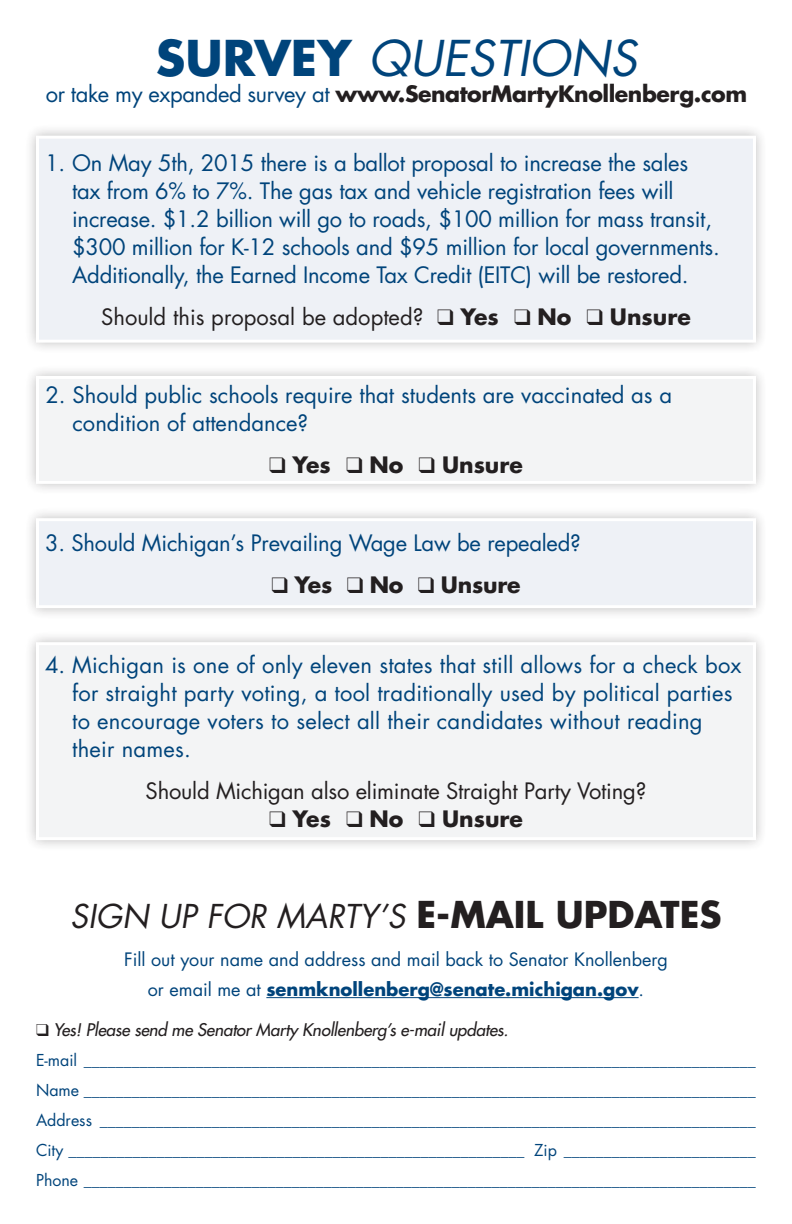
<style>
.page{position:relative;width:792px;height:1224px;background:#fff}
.page>*{position:absolute;margin:0;border:0;box-sizing:border-box;transform-origin:0 0}
.t1{font:italic 48px "Futura";color:#00447b}
.t2{font:italic 32px "Futura";color:#231f20}
.t3{font:22px/28px "Futura";letter-spacing:-.01em;color:#00447b}
.t4{font:22px/28px "Futura";letter-spacing:.01em;color:#00447b}
.t5{font:22px "Futura";letter-spacing:-.01em;color:#231f20}
.t6{font:700 22px "Futura";letter-spacing:-.02em;color:#231f20}
.t7{font:700 22px "Futura";color:#231f20}
.t8{font:18px/30px "Futura";color:#00447b;text-align:center}
.t9{font:italic 17px "Futura";letter-spacing:-.01em;color:#231f20}
.t10{font:16px/30px "Futura";color:#00447b}
.s1{font-weight:700;font-style:normal}
.s2{font-weight:400;color:#00447b}
.s3{font-weight:700}
.s4{font-weight:700;font-style:normal;font-size:36px}
</style>
<div class="page">
<hr style="left:266px;top:997px;width:373px;height:1px;background:#00447b">
<div style="left:24px;top:124px;width:744px;height:231px;background:#231f20;opacity:.35"></div>
<div style="left:36px;top:136px;width:720px;height:207px;background:#ebeff5;border:3px solid #fff"></div>
<div style="left:24px;top:506px;width:744px;height:115px;background:#231f20;opacity:.35"></div>
<div style="left:36px;top:518px;width:720px;height:90px;background:#ebeff5;border:3px solid #fff"></div>
<div style="left:24px;top:364px;width:744px;height:132px;background:#231f20;opacity:.35"></div>
<div style="left:36px;top:376px;width:720px;height:108px;background:#f2f3f4;border:3px solid #fff"></div>
<div style="left:24px;top:630px;width:744px;height:223px;background:#231f20;opacity:.35"></div>
<div style="left:36px;top:642px;width:720px;height:198px;background:#f2f3f4;border:3px solid #fff"></div>
<p class="t1" style="left:156px;top:28px;width:483px"><span class="s1">SURVEY</span> QUESTIONS</p>
<p class="t6" style="left:46px;top:80px;width:703px"><span class="s2">or take my expanded survey at</span> www.SenatorMartyKnollenberg.com</p>
<p class="t3" style="left:72px;top:149px;width:649px;text-indent:-27px">1. On May 5th, 2015 there is a ballot proposal to increase the sales tax from 6% to 7%. The gas tax and vehicle registration fees will increase. $1.2 billion will go to roads, $100 million for mass transit, $300 million for K-12 schools and $95 million for local governments.<br>Additionally, the Earned Income Tax Credit (EITC) will be restored.</p>
<p class="t5" style="left:101px;top:303px;width:591px">Should this proposal be adopted? ❑ <span class="s3">Yes</span> ❑ <span class="s3">No</span> ❑ <span class="s3">Unsure</span></p>
<p class="t3" style="left:73px;top:382px;width:601px;text-indent:-27px">2. Should public schools require that students are vaccinated as a condition of attendance?</p>
<p class="t7" style="left:269px;top:451px;width:255px">❑ Yes ❑ No ❑ Unsure</p>
<p class="t3" style="left:45px;top:529px;width:537px">3. Should Michigan’s Prevailing Wage Law be repealed?</p>
<p class="t6" style="left:271px;top:570px;width:251px">❑ Yes ❑ No ❑ Unsure</p>
<p class="t4" style="left:72px;top:651px;width:671px;text-indent:-27px">4. Michigan is one of only eleven states that still allows for a check box for straight party voting, a tool traditionally used by political parties to encourage voters to select all their candidates without reading their names.</p>
<p class="t5" style="left:146px;top:777px;width:502px">Should Michigan also eliminate Straight Party Voting?</p>
<p class="t7" style="left:269px;top:804px;width:255px">❑ Yes ❑ No ❑ Unsure</p>
<p class="t2" style="left:70px;top:896px;width:653px">SIGN UP FOR MARTY’S <span class="s4">E-MAIL UPDATES</span></p>
<p class="t8" style="left:124px;top:944px;width:545px">Fill out your name and address and mail back to Senator Knollenberg or email me at <span class="s3">senmknollenberg@senate.michigan.gov</span>.</p>
<p class="t9" style="left:36px;top:1019px;width:474px">❑ Yes! Please send me Senator Marty Knollenberg’s e-mail updates.</p>
<p class="t10" style="left:36px;top:1045px;width:721px">E-mail ____________________________________________________________________________________<br>Name ____________________________________________________________________________________</p>
<p class="t10" style="left:36px;top:1105px;width:721px">Address __________________________________________________________________________________</p>
<p class="t10" style="left:36px;top:1135px;width:721px">City _________________________________________________________ Zip ________________________</p>
<p class="t10" style="left:36px;top:1165px;width:721px">Phone ____________________________________________________________________________________</p>
</div>
